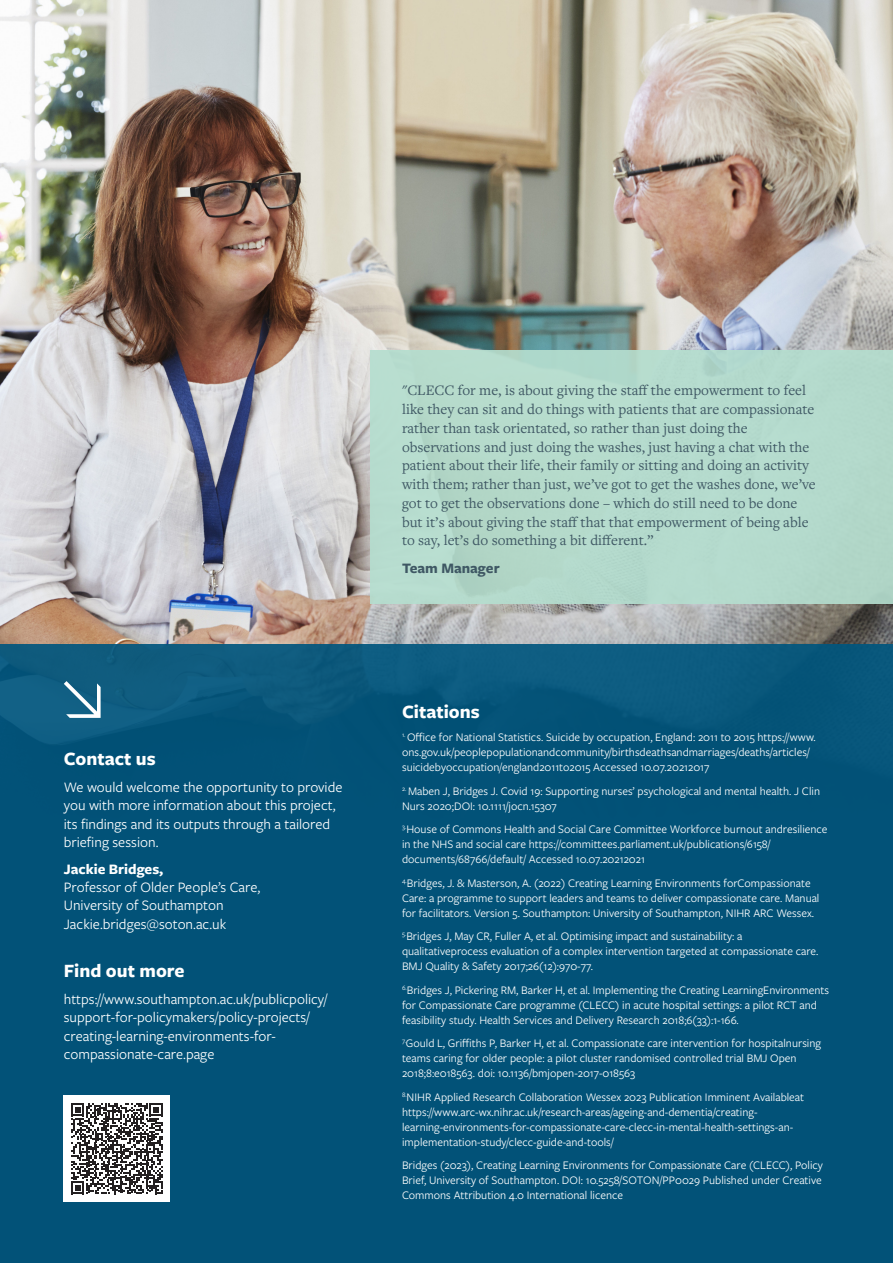
<style>
.page{position:relative;width:893px;height:1263px;background:#fff}
.page>*{position:absolute;margin:0;border:0;box-sizing:border-box;transform-origin:0 0}
.Body{font:700 19.5px "Freight Sans Pro";color:#fff}
.t1{font:15px/18.8px "Freight Text Pro";color:#3f5864}
.Body-2{font:15px/18.3px "Freight Sans Pro";color:#fff}
.t2{font:700 15px "Freight Sans Pro";color:#3f5864}
.t3{font:12px/15px "Freight Sans Pro";color:#fff}
.s1{font-weight:700}
</style>
<div class="page">
<img style="left:0;top:0;width:893px;height:644px">
<div style="left:0;top:644px;width:893px;height:619px;background:#00567e"></div>
<div style="left:370px;top:351px;width:523px;height:253px;background:#b5decf"></div>
<svg style="left:64px;top:681px;width:37px;height:37px"></svg>
<div style="left:64px;top:1095px;width:106px;height:107px;background:#fff"></div>
<svg style="left:71px;top:1103px;width:91px;height:91px"></svg>
<p class="Body" style="left:64px;top:745px;width:93px">Contact us</p>
<p class="Body-2" style="left:64px;top:777px;width:280px">We would welcome the opportunity to provide you with more information about this project, its findings and its outputs through a tailored briefing session.</p>
<p class="Body-2" style="left:64px;top:859px;width:198px"><span class="s1">Jackie Bridges,<br></span>Professor of Older People’s Care,<br>University of Southampton<br>Jackie.bridges@soton.ac.uk</p>
<p class="Body" style="left:64px;top:957px;width:122px">Find out more</p>
<p class="Body-2" style="left:64px;top:989px;width:265px">https://www.southampton.ac.uk/publicpolicy/ support-for-policymakers/policy-projects/ creating-learning-environments-for&shy;compassionate-care.page</p>
<p class="t1" style="left:402px;top:381px;width:415px">"CLECC for me, is about giving the staff the empowerment to feel like they can sit and do things with patients that are compassionate rather than task orientated, so rather than just doing the observations and just doing the washes, just having a chat with the patient about their life, their family or sitting and doing an activity with them; rather than just, we’ve got to get the washes done, we’ve got to get the observations done – which do still need to be done but it’s about giving the staff that that empowerment of being able to say, let’s do something a bit different.”</p>
<p class="t2" style="left:402px;top:557px;width:99px">Team Manager</p>
<p class="Body" style="left:402px;top:698px;width:79px">Citations</p>
<p class="t3" style="left:402px;top:729px;width:415px"><sup>1.</sup> Office for National Statistics. Suicide by occupation, England: 2011 to 2015 https://www. ons.gov.uk/peoplepopulationandcommunity/birthsdeathsandmarriages/deaths/articles/ suicidebyoccupation/england2011to2015 Accessed 10.07.20212017</p>
<p class="t3" style="left:402px;top:783px;width:419px"><sup>2.</sup> Maben J, Bridges J. Covid 19: Supporting nurses’ psychological and mental health. J Clin<br>Nurs 2020;DOI: 10.1111/jocn.15307</p>
<p class="t3" style="left:402px;top:821px;width:427px"><sup>3.</sup>House of Commons Health and Social Care Committee Workforce burnout andresilience in the NHS and social care https://committees.parliament.uk/publications/6158/ documents/68766/default/ Accessed 10.07.20212021</p>
<p class="t3" style="left:402px;top:875px;width:419px"><sup>4.</sup>Bridges, J. &amp; Masterson, A. (2022) Creating Learning Environments forCompassionate<br>Care: a programme to support leaders and teams to deliver compassionate care. Manual for facilitators. Version 5. Southampton: University of Southampton, NIHR ARC Wessex.</p>
<p class="t3" style="left:402px;top:928px;width:418px"><sup>5.</sup>Bridges J, May CR, Fuller A, et al. Optimising impact and sustainability: a qualitativeprocess evaluation of a complex intervention targeted at compassionate care.<br>BMJ Quality &amp; Safety 2017;26(12):970-77.</p>
<p class="t3" style="left:402px;top:982px;width:429px"><sup>6.</sup>Bridges J, Pickering RM, Barker H, et al. Implementing the Creating LearningEnvironments for Compassionate Care programme (CLECC) in acute hospital settings: a pilot RCT and feasibility study. Health Services and Delivery Research 2018;6(33):1-166.</p>
<p class="t3" style="left:402px;top:1035px;width:421px"><sup>7.</sup>Gould L, Griffiths P, Barker H, et al. Compassionate care intervention for hospitalnursing teams caring for older people: a pilot cluster randomised controlled trial BMJ Open<br>2018;8:e018563. doi: 10.1136/bmjopen-2017-018563</p>
<p class="t3" style="left:402px;top:1089px;width:404px"><sup>8.</sup>NIHR Applied Research Collaboration Wessex 2023 Publication Imminent Availableat https://www.arc-wx.nihr.ac.uk/research-areas/ageing-and-dementia/creating&shy;learning-environments-for-compassionate-care-clecc-in-mental-health-settings-an&shy;implementation-study/clecc-guide-and-tools/</p>
<p class="t3" style="left:402px;top:1157px;width:423px;text-align:justify">Bridges (2023), Creating Learning Environments for Compassionate Care (CLECC), Policy Brief, University of Southampton. DOI: 10.5258/SOTON/PP0029 Published under Creative Commons Attribution 4.0 International licence</p>
</div>
